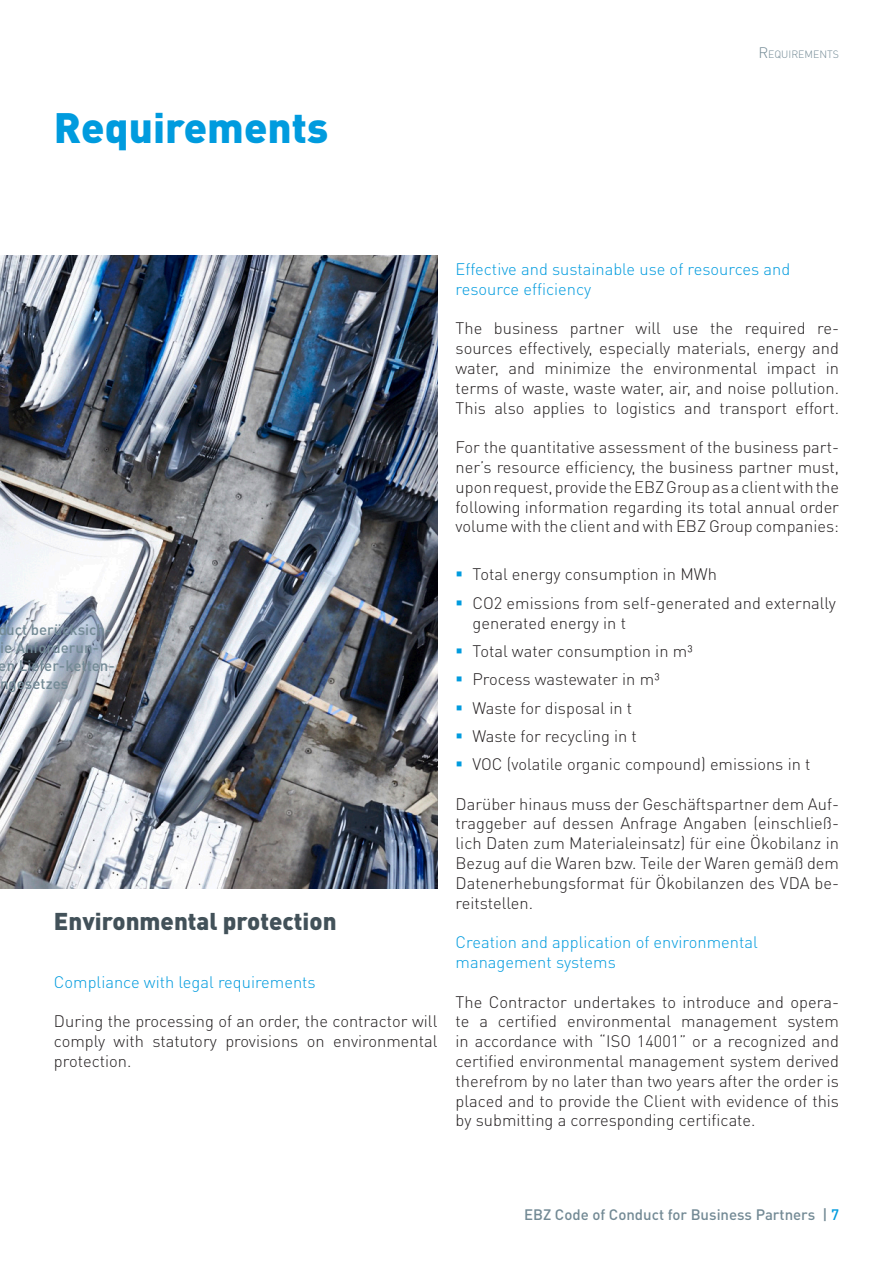
<style>
.page{position:relative;width:893px;height:1263px;background:#fff}
.page>*{position:absolute;margin:0;border:0;box-sizing:border-box;transform-origin:0 0}
.Ü1{font:900 42px "DIN Pro";color:#009bde}
.Ü2{font:900 24px "DIN Pro";color:#425159}
.Fließtext{font:300 16.5px/19.8px "DIN Pro";color:#231f20;text-align:justify}
.Ü4{font:300 16.5px/19.8px "DIN Pro";color:#009bde}
.t1{font:500 15px/18px "DIN Pro";color:#738a95}
.t2{font:300 10.5px "DIN Pro";color:#738a95}
.s1{font-size:15px}
.s2{color:#009bde}
</style>
<div class="page">
<img style="left:0;top:255px;width:437px;height:634px">
<p class="Ü1" style="left:54px;top:99px;width:276px">Requirements</p>
<p class="t2" style="left:758px;top:47px;width:82px"><span class="s1">R</span> EQUIREMENTS</p>
<p class="t1" style="left:-2px;top:620px;width:118px">duct berücksich&shy;ie Anforderun&shy;en Liefer-ketten&shy;ngesetzes</p>
<p class="Ü2" style="left:54px;top:905px;width:284px">Environmental protection</p>
<p class="Ü4" style="left:54px;top:971px;width:263px">Compliance with legal requirements</p>
<p class="Fließtext" style="left:54px;top:1011px;width:385px">During the processing of an order, the contractor will comply with statutory provisions on environmental protection.</p>
<p class="Ü4" style="left:456px;top:258px;width:336px">Effective and sustainable use of resources and resource efficiency</p>
<p class="Fließtext" style="left:456px;top:318px;width:385px">The business partner will use the required re&shy;sources effectively, especially materials, energy and water, and minimize the environmental impact in terms of waste, waste water, air, and noise pollution.<br>This also applies to logistics and transport effort.</p>
<p class="Fließtext" style="left:456px;top:437px;width:385px">For the quantitative assessment of the business part&shy;ner’s resource efficiency, the business partner must, upon request, provide the EBZ Group as a client with the following information regarding its total annual order volume with the client and with EBZ Group companies:</p>
<p class="Fließtext" style="left:473px;top:564px;width:246px">Total energy consumption in MWh</p>
<p class="Fließtext" style="left:473px;top:592px;width:365px">CO2 emissions from self-generated and externally generated energy in t</p>
<p class="Fließtext" style="left:473px;top:640px;width:222px">Total water consumption in m³</p>
<p class="Fließtext" style="left:473px;top:669px;width:189px">Process wastewater in m³</p>
<p class="Fließtext" style="left:473px;top:697px;width:161px">Waste for disposal in t</p>
<p class="Fließtext" style="left:473px;top:725px;width:166px">Waste for recycling in t</p>
<p class="Fließtext" style="left:473px;top:754px;width:339px">VOC (volatile organic compound) emissions in t</p>
<p class="Fließtext" style="left:456px;top:793px;width:385px">Darüber hinaus muss der Geschäftspartner dem Auf&shy;traggeber auf dessen Anfrage Angaben (einschließ&shy;lich Daten zum Materialeinsatz) für eine Ökobilanz in Bezug auf die Waren bzw. Teile der Waren gemäß dem Datenerhebungsformat für Ökobilanzen des VDA be&shy;reitstellen.</p>
<p class="Ü4" style="left:456px;top:932px;width:304px">Creation and application of environmental management systems</p>
<p class="Fließtext" style="left:456px;top:991px;width:385px">The Contractor undertakes to introduce and opera&shy;te a certified environmental management system in accordance with “ISO 14001” or a recognized and certified environmental management system derived therefrom by no later than two years after the order is placed and to provide the Client with evidence of this by submitting a corresponding certificate.</p>
<p class="t1" style="left:524px;top:1205px;width:316px">EBZ Code of Conduct for Business Partners | <span class="s2">7</span></p>
</div>
